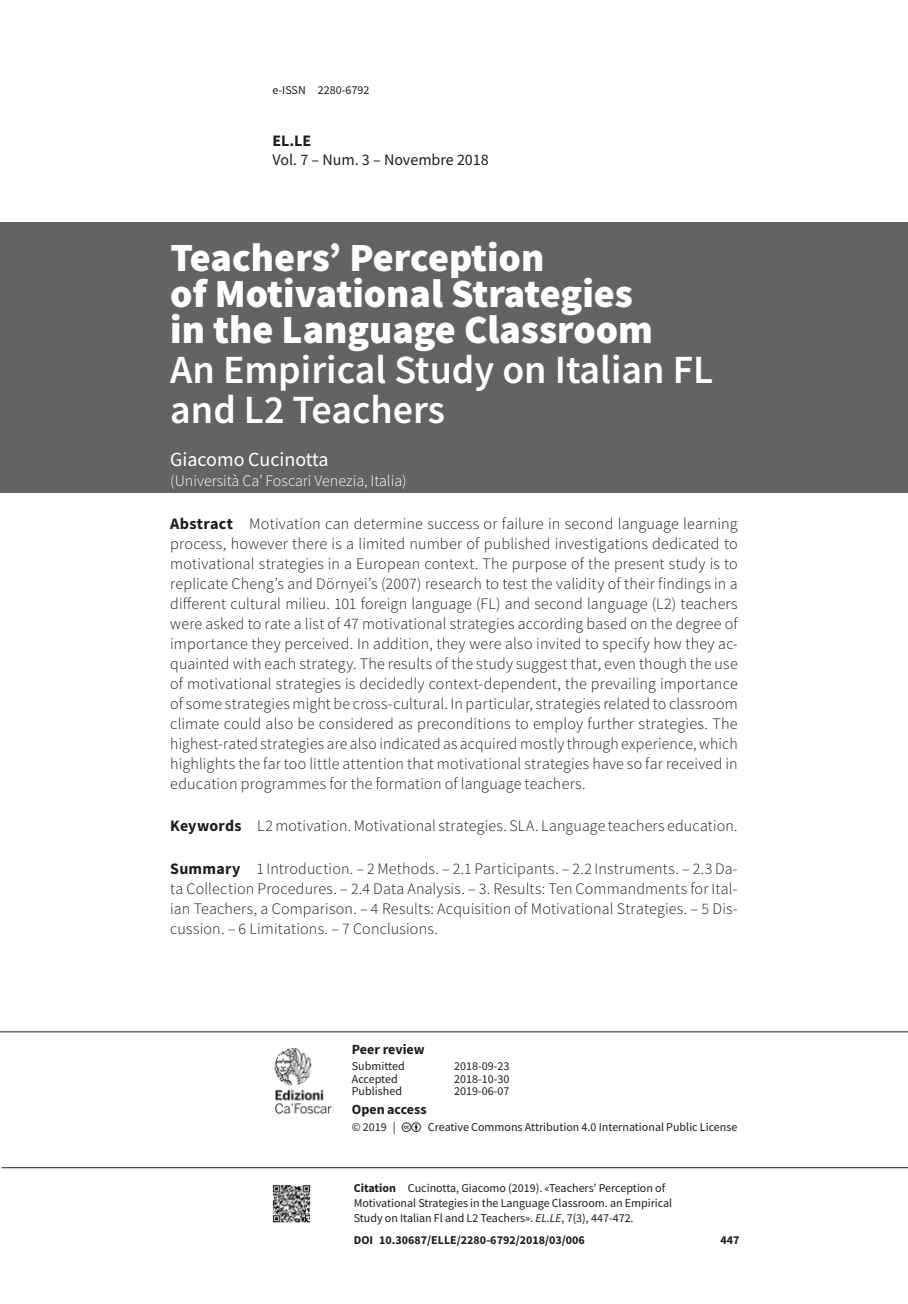
<style>
.page{position:relative;width:908px;height:1304px;background:#fff}
.page>*{position:absolute;margin:0;border:0;box-sizing:border-box;transform-origin:0 0}
.t1{font:900 40px/36px "Source Sans Pro";color:#fff}
.t2{font:600 40px/40px "Source Sans Pro";color:#fff}
.t3{font:20px "Source Sans Pro";color:#fff}
.t4{font:300 16px/20px "Source Sans Pro";letter-spacing:.01em;color:#1d1d1b;text-align:justify}
.t5{font:300 16px "Source Sans Pro";color:#fff}
.t6{font:16px "Source Sans Pro";color:#1d1d1b}
.t7{font:700 16px "Source Sans Pro";color:#1d1d1b}
.t8{font:700 14px "Source Sans Pro";color:#1d1d1b}
.t9{font:12px/15px "Source Sans Pro";color:#1d1d1b}
.t10{font:700 12px "Source Sans Pro";color:#1d1d1b}
.s1{font-weight:700}
.s2{font-style:italic}
</style>
<div class="page">
<div style="left:0;top:223px;width:907px;height:270px;background:#646363"></div>
<img style="left:274px;top:1049px;width:59px;height:64px">
<hr style="left:2px;top:1167px;width:905px;height:1px;background:#1d1d1b">
<hr style="left:0;top:1031px;width:907px;height:1px;background:#1d1d1b">
<img style="left:272px;top:1185px;width:39px;height:38px">
<p class="t9" style="left:272px;top:82px;width:98px">e-ISSN 2280-6792</p>
<p class="t7" style="left:272px;top:130px;width:40px">EL.LE</p>
<p class="t6" style="left:272px;top:150px;width:218px">Vol. 7 – Num. 3 – Novembre 2018</p>
<h1 class="t1" style="left:170px;top:239px;width:484px">Teachers’ Perception<br>of Motivational Strategies in the Language Classroom</h1>
<h1 class="t2" style="left:170px;top:350px;width:544px">An Empirical Study on Italian FL and L2 Teachers</h1>
<p class="t3" style="left:170px;top:447px;width:160px">Giacomo Cucinotta</p>
<p class="t5" style="left:170px;top:471px;width:238px">(Università Ca’ Foscari Venezia, Italia)</p>
<p class="t4" style="left:170px;top:513px;width:569px"><span class="s1">Abstract</span> Motivation can determine success or failure in second language learning process, however there is a limited number of published investigations dedicated to motivational strategies in a European context. The purpose of the present study is to replicate Cheng’s and Dörnyei’s (2007) research to test the validity of their findings in a different cultural milieu. 101 foreign language (FL) and second language (L2) teachers were asked to rate a list of 47 motivational strategies according based on the degree of importance they perceived. In addition, they were also invited to specify how they ac&shy;quainted with each strategy. The results of the study suggest that, even though the use of motivational strategies is decidedly context-dependent, the prevailing importance of some strategies might be cross-cultural. In particular, strategies related to classroom climate could also be considered as preconditions to employ further strategies. The highest-rated strategies are also indicated as acquired mostly through experience, which highlights the far too little attention that motivational strategies have so far received in education programmes for the formation of language teachers.</p>
<p class="t4" style="left:170px;top:816px;width:568px"><span class="s1">Keywords</span> L2 motivation. Motivational strategies. SLA. Language teachers education.</p>
<p class="t4" style="left:170px;top:859px;width:568px"><span class="s1">Summary</span> 1 Introduction. – 2 Methods. – 2.1 Participants. – 2.2 Instruments. – 2.3 Da&shy;ta Collection Procedures. – 2.4 Data Analysis. – 3. Results: Ten Commandments for Ital&shy;ian Teachers, a Comparison. – 4 Results: Acquisition of Motivational Strategies. – 5 Dis&shy;cussion. – 6 Limitations. – 7 Conclusions.</p>
<p class="t8" style="left:351px;top:1040px;width:74px">Peer review</p>
<p class="t9" style="left:351px;top:1059px;width:54px">Submitted</p>
<p class="t9" style="left:454px;top:1059px;width:57px">2018-09-23</p>
<p class="t9" style="left:351px;top:1071px;width:47px">Accepted</p>
<p class="t9" style="left:454px;top:1071px;width:57px">2018-10-30</p>
<p class="t9" style="left:351px;top:1084px;width:52px">Published</p>
<p class="t9" style="left:454px;top:1084px;width:57px">2019-06-07</p>
<p class="t8" style="left:351px;top:1100px;width:76px">Open access</p>
<p class="t9" style="left:351px;top:1120px;width:45px">© 2019 |</p>
<p class="t9" style="left:428px;top:1120px;width:311px">Creative Commons Attribution 4.0 International Public License</p>
<p class="t9" style="left:353px;top:1181px;width:320px"><span class="s1">Citation</span> Cucinotta, Giacomo (2019). «Teachers’ Perception of<br>Motivational Strategies in the Language Classroom. an Empirical<br>Study on Italian Fl and L2 Teachers». <span class="s2">EL.LE</span>, 7(3), 447-472.</p>
<p class="t10" style="left:353px;top:1232px;width:233px">DOI 10.30687/ELLE/2280-6792/2018/03/006</p>
<p class="t10" style="left:720px;top:1232px;width:21px">447</p>
</div>
